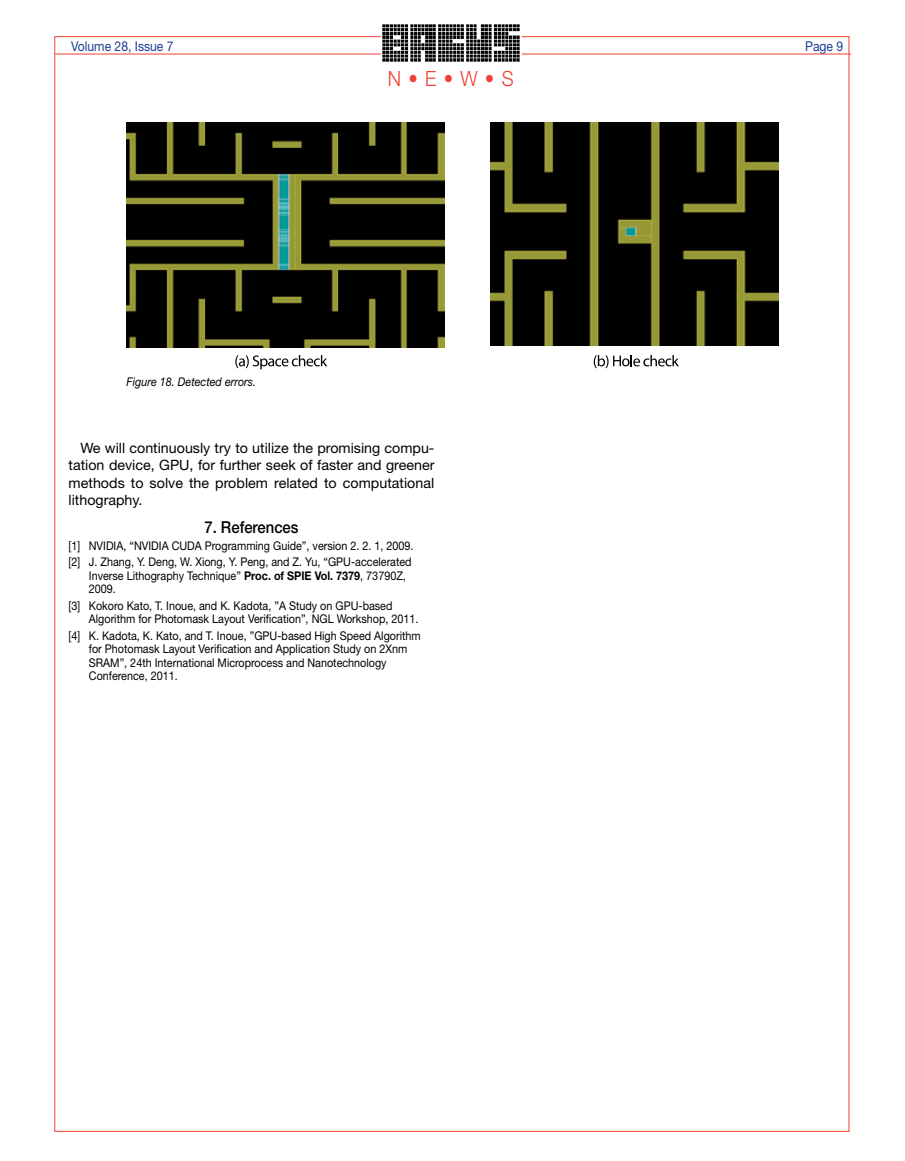
<style>
.page{position:relative;width:905px;height:1161px;background:#fff}
.page>*{position:absolute;margin:0;border:0;box-sizing:border-box;transform-origin:0 0}
.t1{font:300 21px "Helvetica Neue";color:#ef4135;scale:.9 1}
.t2{font:500 16.5px "Helvetica Neue";color:#000;scale:.9 1}
.t3{font:14.25px/17.2px "Helvetica Neue";letter-spacing:.005em;color:#000;text-align:justify}
.t4{font:13.5px "Helvetica Neue";color:#1c3e94;scale:.9 1}
.t5{font:12px/13.5px "Helvetica Neue";color:#000;scale:.9 1}
.t6{font:italic 12px "Helvetica Neue";color:#000;scale:.9 1}
.s1{font-weight:700}
</style>
<div class="page">
<hr style="left:55px;top:54px;width:795px;height:1px;background:#ef4135">
<div style="left:381px;top:20px;width:141px;height:52px;background:#fff"></div>
<img style="left:383px;top:24px;width:137px;height:37px">
<img style="left:127px;top:122px;width:317px;height:225px">
<img style="left:490px;top:122px;width:288px;height:224px">
<svg style="left:235px;top:355px;width:92px;height:14px"></svg>
<svg style="left:593px;top:355px;width:86px;height:13px"></svg>
<p class="t4" style="left:71px;top:38px;width:115px">Volume 28, Issue 7</p>
<p class="t4" style="left:805px;top:38px;width:44px">Page 9</p>
<h1 class="t1" style="left:388px;top:66px;width:141px">N • E • W • S</h1>
<p class="t6" style="left:127px;top:374px;width:145px">Figure 18. Detected errors.</p>
<p class="t3" style="left:69px;top:439px;width:367px;text-indent:12px">We will continuously try to utilize the promising compu&shy;tation device, GPU, for further seek of faster and greener methods to solve the problem related to computational lithography.</p>
<h2 class="t2" style="left:204px;top:517px;width:106px">7. References</h2>
<p class="t5" style="left:69px;top:537px;width:385px;line-height:16.5px">[1] NVIDIA, “NVIDIA CUDA Programming Guide”, version 2. 2. 1, 2009. [2] J. Zhang, Y. Deng, W. Xiong, Y. Peng, and Z. Yu, “GPU-accelerated</p>
<p class="t5" style="left:89px;top:569px;width:354px">Inverse Lithography Technique” <span class="s1">Proc. of SPIE Vol. 7379</span>, 73790Z,<br>2009.</p>
<p class="t5" style="left:89px;top:599px;width:368px;text-indent:-20px">[3] Kokoro Kato, T. Inoue, and K. Kadota, ”A Study on GPU-based<br>Algorithm for Photomask Layout Verification”, NGL Workshop, 2011.</p>
<p class="t5" style="left:89px;top:629px;width:370px;text-indent:-20px">[4] K. Kadota, K. Kato, and T. Inoue, ”GPU-based High Speed Algorithm for Photomask Layout Verification and Application Study on 2Xnm SRAM”, 24th International Microprocess and Nanotechnology Conference, 2011.</p>
</div>
